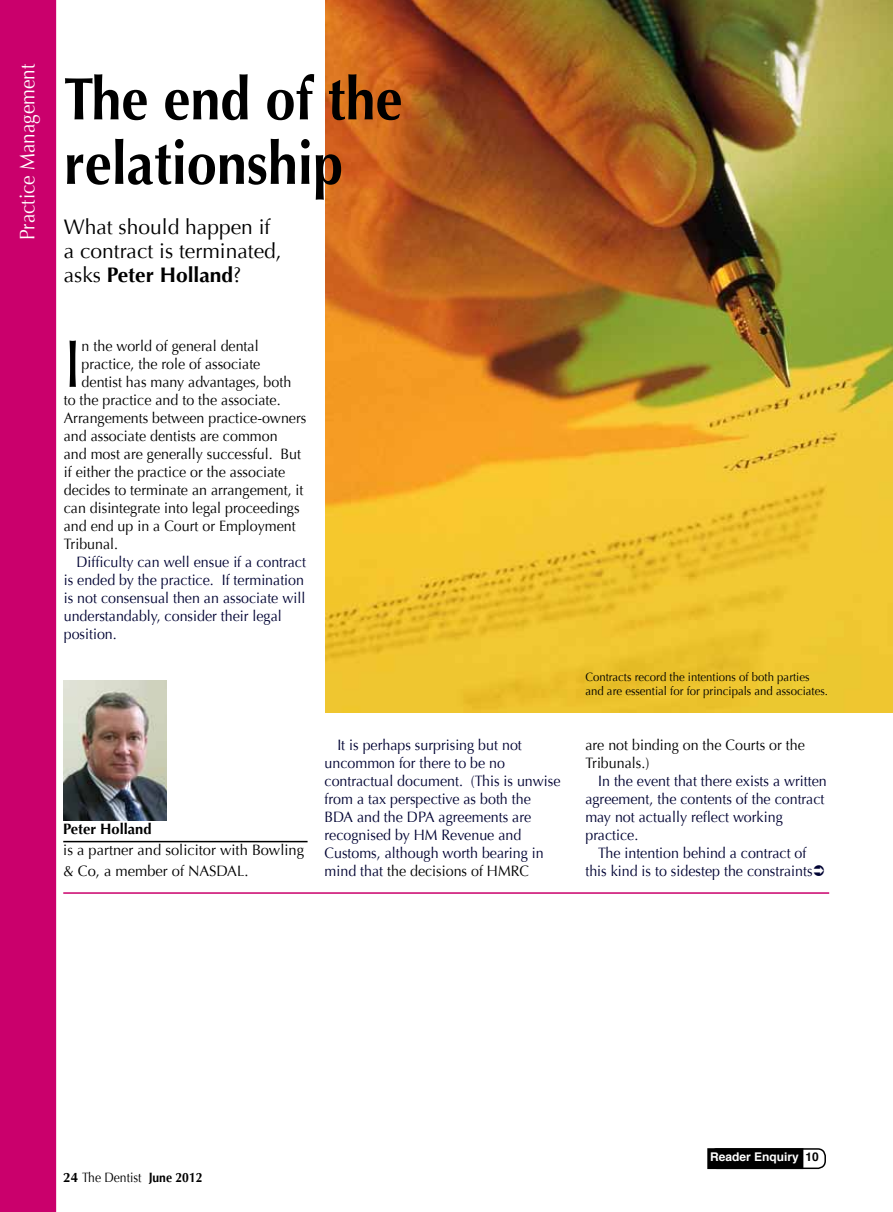
<style>
.page{position:relative;width:893px;height:1212px;background:#fff}
.page>*{position:absolute;margin:0;border:0;box-sizing:border-box;transform-origin:0 0}
.t1{font:67.5px "Optima";color:#000;scale:.95 1}
.t2{font:700 60px/64.5px "Optima";color:#000;scale:.9 1}
.t3{font:21px/24px "Optima";color:#000}
.t4{font:21px "Optima";color:#fff;scale:.9 1}
.t5{font:15px/18px "Optima";color:#000333;scale:.95 1}
.t6{font:15px/18px "Optima";color:#000;scale:.95 1}
.t7{font:15px/21px "Optima";color:#000}
.t8{font:700 15px "Optima";color:#000}
.t9{font:700 13.5px "Optima";color:#000}
.t10{font:12px/14.2px "Optima";color:#000;scale:.95 1}
.t11{font:700 12px "Helvetica";color:#fff}
.s1{font-weight:700}
.s2{color:#000}
.s3{font-weight:400}
</style>
<div class="page">
<div style="left:0;top:0;width:56px;height:1212px;background:#ca006c"></div>
<img style="left:326px;top:0;width:567px;height:712px">
<hr style="left:63px;top:841px;width:245px;height:1px;background:#000">
<hr style="left:63px;top:892px;width:766px;height:2px;background:#ca006c">
<div style="left:708px;top:1149px;width:95px;height:19px;background:#000"></div>
<div style="left:707px;top:1148px;width:96px;height:21px;border:2px solid #000"></div>
<div style="left:709px;top:1148px;width:117px;height:21px;border:2px solid #000;border-radius:7px"></div>
<img style="left:63px;top:681px;width:103px;height:140px">
<h3 class="t4" style="left:15px;top:240px;width:197px;rotate:-90deg">Practice Management</h3>
<h2 class="t2" style="left:64px;top:67px;width:378px">The end of the relationship</h2>
<h3 class="t3" style="left:64px;top:215px;width:219px">What should happen if a contract is terminated, asks <span class="s1">Peter Holland</span>?</h3>
<h1 class="t1" style="left:64px;top:325px;width:20px">I</h1>
<p class="t6" style="left:82px;top:337px;width:188px">n the world of general dental</p>
<p class="t6" style="left:82px;top:355px;width:190px">practice, the role of associate</p>
<p class="t6" style="left:82px;top:373px;width:222px">dentist has many advantages, both</p>
<p class="t6" style="left:64px;top:391px;width:230px">to the practice and to the associate.</p>
<p class="t6" style="left:64px;top:409px;width:257px">Arrangements between practice-owners</p>
<p class="t6" style="left:64px;top:427px;width:227px">and associate dentists are common</p>
<p class="t6" style="left:64px;top:445px;width:251px">and most are generally successful. But</p>
<p class="t6" style="left:64px;top:463px;width:235px">if either the practice or the associate</p>
<p class="t6" style="left:64px;top:481px;width:254px">decides to terminate an arrangement, it</p>
<p class="t6" style="left:64px;top:499px;width:250px">can disintegrate into legal proceedings</p>
<p class="t6" style="left:64px;top:517px;width:246px">and end up in a Court or Employment</p>
<p class="t6" style="left:64px;top:535px;width:59px">Tribunal.</p>
<p class="t5" style="left:64px;top:553px;width:257px;text-indent:13px">Difficulty can well ensue if a contract is ended by the practice. If termination is not consensual then an associate will understandably, consider their legal position.</p>
<p class="t8" style="left:63px;top:821px;width:90px">Peter Holland</p>
<p class="t7" style="left:63px;top:840px;width:242px">is a partner and solicitor with Bowling &amp; Co, a member of NASDAL.</p>
<p class="t10" style="left:585px;top:670px;width:257px">Contracts record the intentions of both parties and are essential for for principals and associates.</p>
<p class="t5" style="left:325px;top:736px;width:250px;text-indent:13px">It is perhaps surprising but not uncommon for there to be no contractual document. (This is unwise from a tax perspective as both the<br>BDA and the DPA agreements are recognised by HM Revenue and<br>Customs, although worth bearing in mind that <span class="s2">the decisions of HMRC</span></p>
<p class="t6" style="left:585px;top:736px;width:232px">are not binding on the Courts or the<br>Tribunals.)</p>
<p class="t5" style="left:585px;top:772px;width:256px;text-indent:13px">In the event that there exists a written agreement, the contents of the contract may not actually reflect working practice.</p>
<p class="t5" style="left:585px;top:844px;width:241px;text-align:center">The intention behind a contract of this kind is to sidestep the constraints</p>
<p class="t9" style="left:63px;top:1170px;width:141px">24 <span class="s3">The Dentist</span> June 2012</p>
<p class="t11" style="left:710px;top:1147px;width:110px">Reader Enquiry <span class="s2">10</span></p>
</div>
